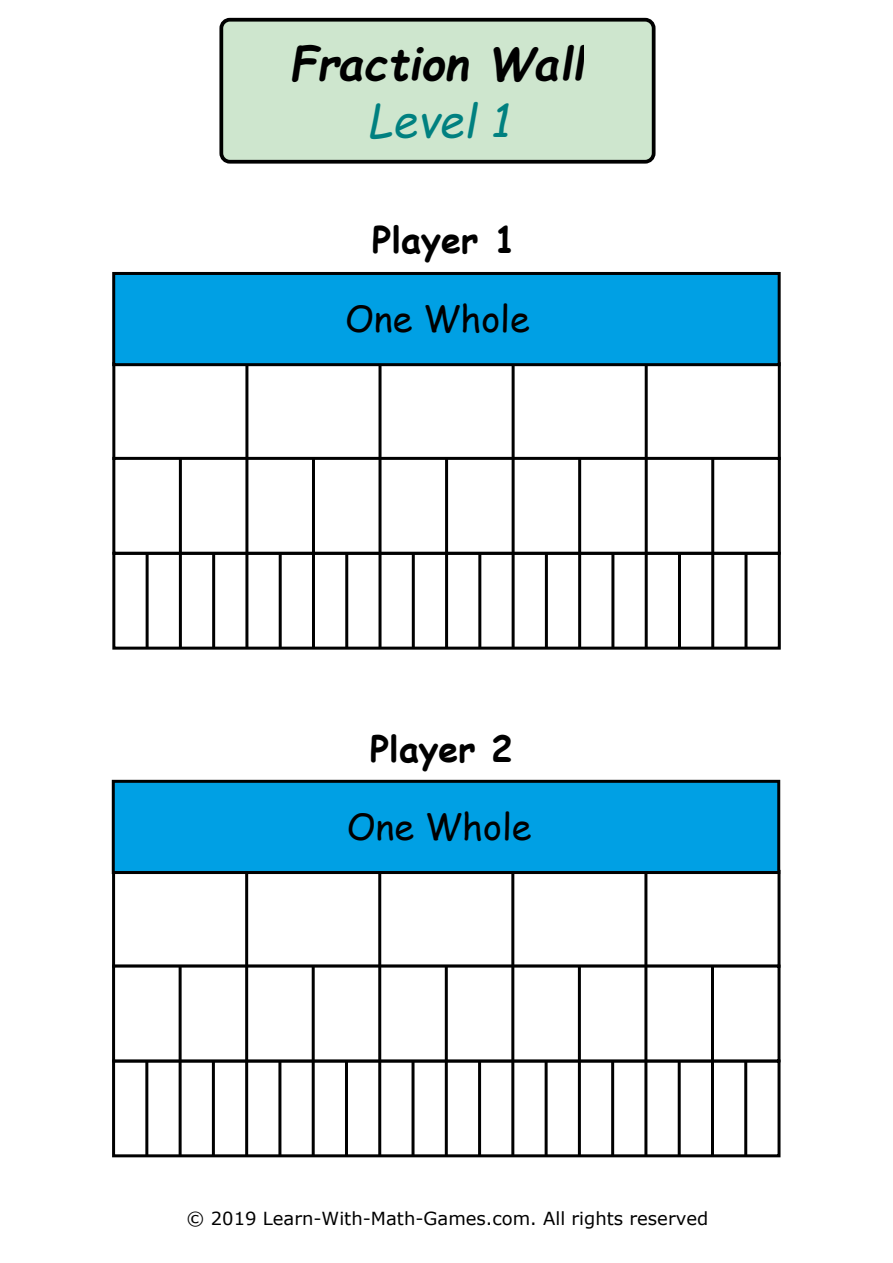
<style>
.page{position:relative;width:893px;height:1263px;background:#fff}
.page>*{position:absolute;margin:0;border:0;box-sizing:border-box;transform-origin:0 0}
.t1{font:italic 700 45px "Comic Sans MS";color:#000}
.t2{font:italic 45px "Comic Sans MS";color:#008080}
.t3{font:36px "Comic Sans MS";color:#000}
.t4{font:700 36px "Comic Sans MS";color:#000}
.t5{font:700 35.7px "Comic Sans MS";color:#000}
.t6{font:18px "Verdana";color:#000}
</style>
<div class="page">
<div style="left:112px;top:362px;width:669px;height:98px;background:#fff;border:3px solid #000"></div>
<hr style="left:245px;top:364px;width:3px;height:94px;background:#000">
<hr style="left:378px;top:364px;width:3px;height:94px;background:#000">
<hr style="left:512px;top:364px;width:3px;height:94px;background:#000">
<hr style="left:645px;top:364px;width:3px;height:94px;background:#000">
<div style="left:112px;top:552px;width:669px;height:98px;background:#fff;border:3px solid #000"></div>
<hr style="left:146px;top:553px;width:3px;height:95px;background:#000">
<hr style="left:179px;top:553px;width:3px;height:95px;background:#000">
<hr style="left:212px;top:553px;width:3px;height:95px;background:#000">
<hr style="left:245px;top:553px;width:3px;height:95px;background:#000">
<hr style="left:279px;top:553px;width:3px;height:95px;background:#000">
<hr style="left:312px;top:553px;width:3px;height:95px;background:#000">
<hr style="left:345px;top:553px;width:3px;height:95px;background:#000">
<hr style="left:378px;top:553px;width:3px;height:95px;background:#000">
<hr style="left:412px;top:553px;width:3px;height:95px;background:#000">
<hr style="left:445px;top:553px;width:3px;height:95px;background:#000">
<hr style="left:478px;top:553px;width:3px;height:95px;background:#000">
<hr style="left:512px;top:553px;width:3px;height:95px;background:#000">
<hr style="left:545px;top:553px;width:3px;height:95px;background:#000">
<hr style="left:578px;top:553px;width:3px;height:95px;background:#000">
<hr style="left:611px;top:553px;width:3px;height:95px;background:#000">
<hr style="left:645px;top:553px;width:3px;height:95px;background:#000">
<hr style="left:678px;top:553px;width:3px;height:95px;background:#000">
<hr style="left:711px;top:553px;width:3px;height:95px;background:#000">
<hr style="left:744px;top:553px;width:3px;height:95px;background:#000">
<div style="left:112px;top:457px;width:669px;height:98px;background:#fff;border:3px solid #000"></div>
<hr style="left:179px;top:458px;width:3px;height:95px;background:#000">
<hr style="left:245px;top:458px;width:3px;height:95px;background:#000">
<hr style="left:312px;top:458px;width:3px;height:95px;background:#000">
<hr style="left:378px;top:458px;width:3px;height:95px;background:#000">
<hr style="left:445px;top:458px;width:3px;height:95px;background:#000">
<hr style="left:512px;top:458px;width:3px;height:95px;background:#000">
<hr style="left:578px;top:458px;width:3px;height:95px;background:#000">
<hr style="left:645px;top:458px;width:3px;height:95px;background:#000">
<hr style="left:711px;top:458px;width:3px;height:95px;background:#000">
<div style="left:112px;top:870px;width:668px;height:98px;background:#fff;border:3px solid #000"></div>
<hr style="left:245px;top:871px;width:3px;height:95px;background:#000">
<hr style="left:378px;top:871px;width:3px;height:95px;background:#000">
<hr style="left:511px;top:871px;width:3px;height:95px;background:#000">
<hr style="left:644px;top:871px;width:3px;height:95px;background:#000">
<div style="left:112px;top:1059px;width:668px;height:98px;background:#fff;border:3px solid #000"></div>
<hr style="left:145px;top:1061px;width:3px;height:95px;background:#000">
<hr style="left:179px;top:1061px;width:3px;height:95px;background:#000">
<hr style="left:212px;top:1061px;width:3px;height:95px;background:#000">
<hr style="left:245px;top:1061px;width:3px;height:95px;background:#000">
<hr style="left:278px;top:1061px;width:3px;height:95px;background:#000">
<hr style="left:312px;top:1061px;width:3px;height:95px;background:#000">
<hr style="left:345px;top:1061px;width:3px;height:95px;background:#000">
<hr style="left:378px;top:1061px;width:3px;height:95px;background:#000">
<hr style="left:411px;top:1061px;width:3px;height:95px;background:#000">
<hr style="left:445px;top:1061px;width:3px;height:95px;background:#000">
<hr style="left:478px;top:1061px;width:3px;height:95px;background:#000">
<hr style="left:511px;top:1061px;width:3px;height:95px;background:#000">
<hr style="left:545px;top:1061px;width:3px;height:95px;background:#000">
<hr style="left:578px;top:1061px;width:3px;height:95px;background:#000">
<hr style="left:611px;top:1061px;width:3px;height:95px;background:#000">
<hr style="left:644px;top:1061px;width:3px;height:95px;background:#000">
<hr style="left:678px;top:1061px;width:3px;height:95px;background:#000">
<hr style="left:711px;top:1061px;width:3px;height:95px;background:#000">
<hr style="left:744px;top:1061px;width:3px;height:95px;background:#000">
<div style="left:112px;top:964px;width:668px;height:98px;background:#fff;border:3px solid #000"></div>
<hr style="left:179px;top:966px;width:3px;height:95px;background:#000">
<hr style="left:245px;top:966px;width:3px;height:95px;background:#000">
<hr style="left:312px;top:966px;width:3px;height:95px;background:#000">
<hr style="left:378px;top:966px;width:3px;height:95px;background:#000">
<hr style="left:445px;top:966px;width:3px;height:95px;background:#000">
<hr style="left:511px;top:966px;width:3px;height:95px;background:#000">
<hr style="left:578px;top:966px;width:3px;height:95px;background:#000">
<hr style="left:644px;top:966px;width:3px;height:95px;background:#000">
<hr style="left:711px;top:966px;width:3px;height:95px;background:#000">
<div style="left:112px;top:272px;width:669px;height:94px;background:#00a0e4;border:3px solid #000"></div>
<div style="left:112px;top:780px;width:668px;height:94px;background:#00a0e4;border:3px solid #000"></div>
<div style="left:219px;top:18px;width:436px;height:146px;background:#cee6ce;border:4px solid #000;border-radius:9px"></div>
<h1 class="t1" style="left:290px;top:44px;width:296px">Fraction Wall</h1>
<h1 class="t2" style="left:368px;top:101px;width:143px">Level 1</h1>
<h2 class="t4" style="left:372px;top:224px;width:145px">Player 1</h2>
<h2 class="t3" style="left:345px;top:303px;width:186px">One Whole</h2>
<h3 class="t5" style="left:370px;top:733px;width:144px">Player 2</h3>
<h2 class="t3" style="left:347px;top:811px;width:186px">One Whole</h2>
<p class="t6" style="left:186px;top:1211px;width:523px">© 2019 Learn-With-Math-Games.com. All rights reserved</p>
</div>
